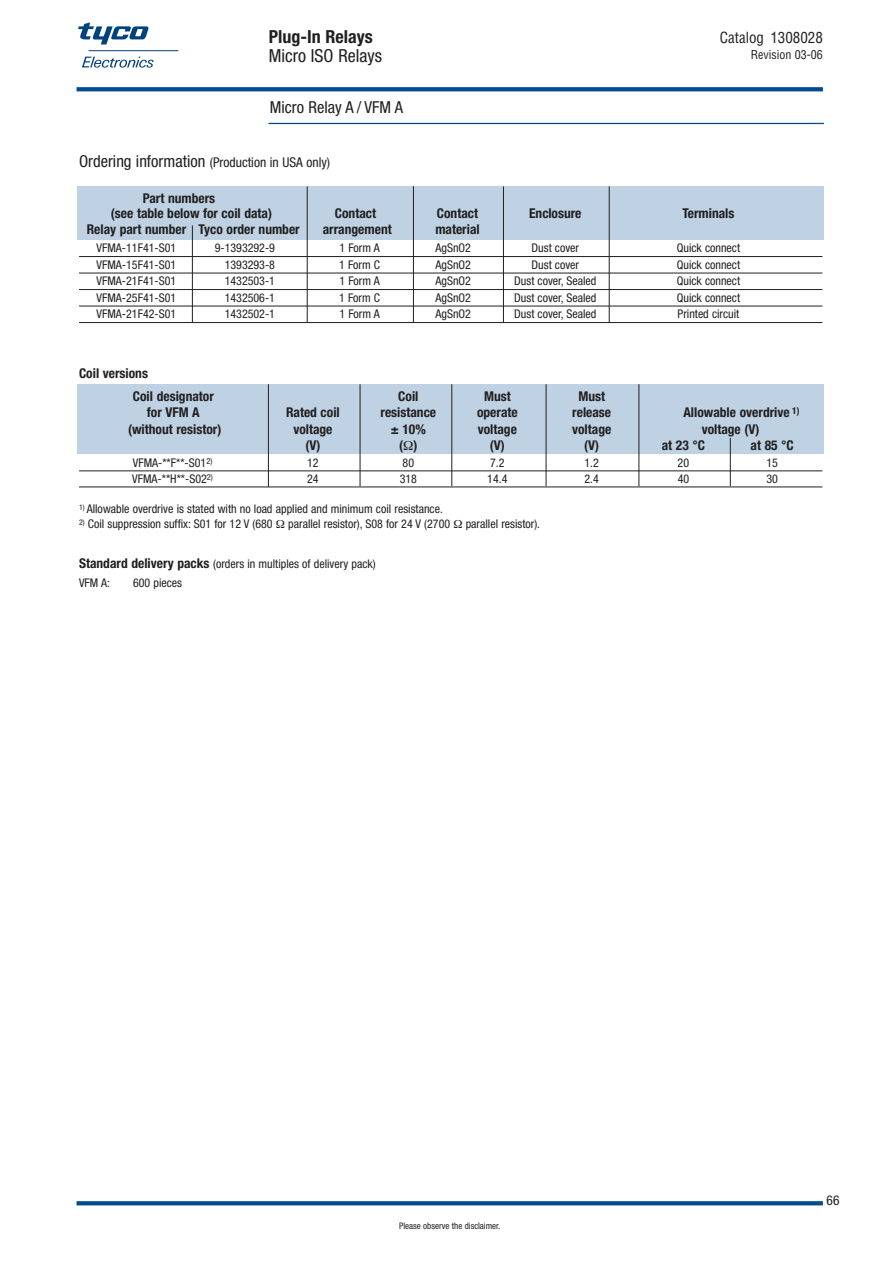
<style>
.page{position:relative;width:893px;height:1263px;background:#fff}
.page>*{position:absolute;margin:0;border:0;box-sizing:border-box;transform-origin:0 0}
.t1{font:condensed 18px "Helvetica Neue";color:#221f1f}
.t2{font:700 condensed 18px "Helvetica Neue";color:#221f1f}
.t3{font:condensed 16.5px "Helvetica Neue";color:#221f1f}
.t4{font:condensed 15px "Helvetica";color:#221f1f}
.t5{font:700 condensed 13.5px/15.8px "Helvetica Neue";color:#221f1f}
.t6{font:condensed 13.5px "Helvetica Neue";color:#221f1f}
.t7{font:condensed 12px/19.2px "Helvetica Neue";color:#221f1f}
.t8{font:condensed 12px "Helvetica";color:#221f1f}
.t9{font:condensed 9px "Helvetica Neue";color:#221f1f}
.s1{font-size:16.5px}
.s2{color:#fff}
.s3{font-weight:700;font-size:13.5px}
</style>
<div class="page">
<hr style="left:89px;top:50px;width:89px;height:1px;background:#00427d">
<svg style="left:82px;top:57px;width:72px;height:11px"></svg>
<svg style="left:78px;top:22px;width:70px;height:23px"></svg>
<svg style="left:77px;top:87px;width:746px;height:4px;background:#0a5291"></svg>
<svg style="left:77px;top:1201px;width:746px;height:4px;background:#0b5292"></svg>
<hr style="left:268px;top:123px;width:556px;height:1px;background:#004b8d">
<div style="left:78px;top:384px;width:746px;height:70px;background:#bfd2e3"></div>
<hr style="left:79px;top:471px;width:743px;height:1px;background:#221f1f">
<hr style="left:79px;top:487px;width:743px;height:1px;background:#221f1f">
<hr style="left:730px;top:438px;width:1px;height:48px;background:#221f1f">
<hr style="left:639px;top:384px;width:1px;height:102px;background:#221f1f">
<hr style="left:546px;top:384px;width:1px;height:102px;background:#221f1f">
<hr style="left:451px;top:384px;width:1px;height:102px;background:#221f1f">
<hr style="left:360px;top:384px;width:1px;height:102px;background:#221f1f">
<hr style="left:268px;top:384px;width:1px;height:103px;background:#221f1f">
<div style="left:78px;top:186px;width:746px;height:54px;background:#bfd2e3"></div>
<hr style="left:79px;top:256px;width:743px;height:1px;background:#221f1f">
<hr style="left:79px;top:273px;width:743px;height:1px;background:#221f1f">
<hr style="left:79px;top:289px;width:743px;height:1px;background:#221f1f">
<hr style="left:79px;top:306px;width:743px;height:1px;background:#221f1f">
<hr style="left:79px;top:322px;width:743px;height:1px;background:#221f1f">
<hr style="left:192px;top:226px;width:1px;height:97px;background:#221f1f">
<hr style="left:307px;top:187px;width:1px;height:135px;background:#221f1f">
<hr style="left:413px;top:186px;width:1px;height:136px;background:#221f1f">
<hr style="left:503px;top:186px;width:1px;height:136px;background:#221f1f">
<hr style="left:609px;top:186px;width:1px;height:136px;background:#221f1f">
<h1 class="t2" style="left:269px;top:30px;width:105px">Plug-In Relays</h1>
<h1 class="t1" style="left:269px;top:49px;width:115px">Micro ISO Relays</h1>
<h2 class="t3" style="left:270px;top:101px;width:135px">Micro Relay A / VFM A</h2>
<p class="t6" style="left:79px;top:157px;width:253px"><span class="s1">Ordering information</span> (Production in USA only)</p>
<p class="t4" style="left:720px;top:31px;width:105px">Catalog 1308028</p>
<p class="t8" style="left:751px;top:50px;width:73px">Revision 03-06</p>
<p class="t5" style="left:111px;top:191px;width:163px;text-indent:32px">Part numbers<br>(see table below for coil data)</p>
<p class="t5" style="left:335px;top:207px;width:43px">Contact</p>
<p class="t5" style="left:437px;top:207px;width:43px">Contact</p>
<p class="t5" style="left:529px;top:207px;width:54px">Enclosure</p>
<p class="t5" style="left:682px;top:207px;width:54px">Terminals</p>
<p class="t5" style="left:87px;top:223px;width:215px">Relay part number Tyco order number</p>
<p class="t5" style="left:323px;top:223px;width:70px">arrangement</p>
<p class="t5" style="left:435px;top:223px;width:46px">material</p>
<p class="t7" style="left:97px;top:239px;width:81px">VFMA-11F41-S01</p>
<p class="t7" style="left:215px;top:239px;width:62px">9-1393292-9</p>
<p class="t7" style="left:340px;top:239px;width:42px">1 Form A</p>
<p class="t7" style="left:435px;top:239px;width:37px">AgSnO2</p>
<p class="t7" style="left:531px;top:239px;width:49px">Dust cover</p>
<p class="t7" style="left:677px;top:239px;width:65px">Quick connect</p>
<p class="t7" style="left:97px;top:256px;width:81px">VFMA-15F41-S01</p>
<p class="t7" style="left:215px;top:256px;width:62px"><span class="s2">0-</span>1393293-8</p>
<p class="t7" style="left:339px;top:256px;width:42px">1 Form C</p>
<p class="t7" style="left:435px;top:256px;width:37px">AgSnO2</p>
<p class="t7" style="left:531px;top:256px;width:49px">Dust cover</p>
<p class="t7" style="left:677px;top:256px;width:65px">Quick connect</p>
<p class="t7" style="left:97px;top:272px;width:81px">VFMA-21F41-S01</p>
<p class="t7" style="left:215px;top:272px;width:62px"><span class="s2">0-</span>1432503-1</p>
<p class="t7" style="left:340px;top:272px;width:42px">1 Form A</p>
<p class="t7" style="left:435px;top:272px;width:37px">AgSnO2</p>
<p class="t7" style="left:514px;top:272px;width:84px">Dust cover, Sealed</p>
<p class="t7" style="left:677px;top:272px;width:65px">Quick connect</p>
<p class="t7" style="left:97px;top:289px;width:81px">VFMA-25F41-S01</p>
<p class="t7" style="left:215px;top:289px;width:62px"><span class="s2">0-</span>1432506-1</p>
<p class="t7" style="left:339px;top:289px;width:42px">1 Form C</p>
<p class="t7" style="left:435px;top:289px;width:37px">AgSnO2</p>
<p class="t7" style="left:514px;top:289px;width:84px">Dust cover, Sealed</p>
<p class="t7" style="left:677px;top:289px;width:65px">Quick connect</p>
<p class="t7" style="left:97px;top:305px;width:81px">VFMA-21F42-S01</p>
<p class="t7" style="left:215px;top:305px;width:62px"><span class="s2">0-</span>1432502-1</p>
<p class="t7" style="left:340px;top:305px;width:42px">1 Form A</p>
<p class="t7" style="left:435px;top:305px;width:37px">AgSnO2</p>
<p class="t7" style="left:514px;top:305px;width:84px">Dust cover, Sealed</p>
<p class="t7" style="left:677px;top:305px;width:63px">Printed circuit</p>
<p class="t5" style="left:79px;top:367px;width:70px">Coil versions</p>
<p class="t5" style="left:133px;top:389px;width:82px">Coil designator</p>
<p class="t5" style="left:398px;top:389px;width:22px">Coil</p>
<p class="t5" style="left:484px;top:389px;width:28px">Must</p>
<p class="t5" style="left:578px;top:389px;width:28px">Must</p>
<p class="t5" style="left:147px;top:406px;width:54px">for VFM A</p>
<p class="t5" style="left:286px;top:406px;width:55px">Rated coil</p>
<p class="t5" style="left:380px;top:406px;width:57px">resistance</p>
<p class="t5" style="left:477px;top:406px;width:42px">operate</p>
<p class="t5" style="left:572px;top:406px;width:40px">release</p>
<p class="t5" style="left:683px;top:406px;width:118px">Allowable overdrive <sup>1)</sup></p>
<p class="t5" style="left:128px;top:422px;width:95px">(without resistor)</p>
<p class="t5" style="left:293px;top:422px;width:41px">voltage</p>
<p class="t5" style="left:391px;top:422px;width:37px">± 10%</p>
<p class="t5" style="left:478px;top:422px;width:41px">voltage</p>
<p class="t5" style="left:572px;top:422px;width:41px">voltage</p>
<p class="t5" style="left:702px;top:422px;width:59px">voltage (V)</p>
<p class="t5" style="left:305px;top:439px;width:16px">(V)</p>
<p class="t5" style="left:399px;top:439px;width:20px">( )</p>
<p class="t5" style="left:490px;top:439px;width:16px">(V)</p>
<p class="t5" style="left:584px;top:439px;width:16px">(V)</p>
<p class="t5" style="left:662px;top:439px;width:45px">at 23 °C</p>
<p class="t5" style="left:751px;top:439px;width:45px">at 85 °C</p>
<p class="t7" style="left:133px;top:454px;width:81px">VFMA-**F**-S01<sup>2)</sup></p>
<p class="t7" style="left:307px;top:454px;width:13px">12</p>
<p class="t7" style="left:403px;top:454px;width:13px">80</p>
<p class="t7" style="left:490px;top:454px;width:16px">7.2</p>
<p class="t7" style="left:584px;top:454px;width:16px">1.2</p>
<p class="t7" style="left:678px;top:454px;width:13px">20</p>
<p class="t7" style="left:766px;top:454px;width:13px">15</p>
<p class="t7" style="left:132px;top:470px;width:82px">VFMA-**H**-S02<sup>2)</sup></p>
<p class="t7" style="left:307px;top:470px;width:13px">24</p>
<p class="t7" style="left:400px;top:470px;width:19px">318</p>
<p class="t7" style="left:487px;top:470px;width:22px">14.4</p>
<p class="t7" style="left:584px;top:470px;width:16px">2.4</p>
<p class="t7" style="left:678px;top:470px;width:13px">40</p>
<p class="t7" style="left:766px;top:470px;width:13px">30</p>
<p class="t7" style="left:79px;top:500px;width:365px"><sup>1)</sup> Allowable overdrive is stated with no load applied and minimum coil resistance.</p>
<p class="t7" style="left:79px;top:515px;width:195px"><sup>2)</sup> Coil suppression suffix: S01 for 12 V (680</p>
<p class="t7" style="left:288px;top:515px;width:163px">parallel resistor), S08 for 24 V (2700</p>
<p class="t7" style="left:466px;top:515px;width:76px">parallel resistor).</p>
<p class="t7" style="left:79px;top:555px;width:298px"><span class="s3">Standard delivery packs</span> (orders in multiples of delivery pack)<br>VFM A:</p>
<p class="t7" style="left:133px;top:574px;width:51px">600 pieces</p>
<p class="t9" style="left:399px;top:1222px;width:103px">Please observe the disclaimer.</p>
<p class="t6" style="left:826px;top:1195px;width:14px">66</p>
</div>
